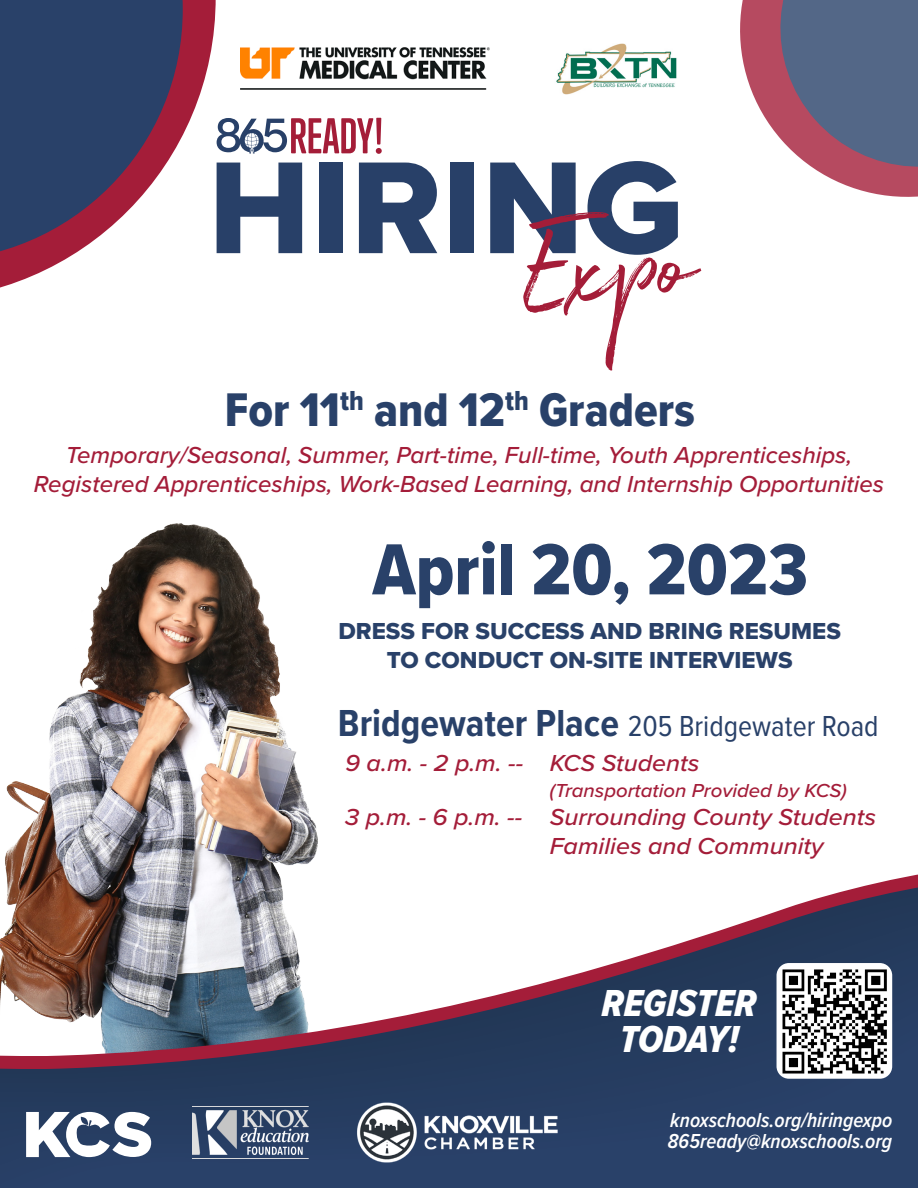
<style>
.page{position:relative;width:918px;height:1188px;background:#fff}
.page>*{position:absolute;margin:0;border:0;box-sizing:border-box;transform-origin:0 0}
.t1{font:75px "Proxima Nova Cond Extrabld";color:#294169}
.t2{font:48.9px "Proxima Nova Cond Extrabld";color:#294169}
.t3{font:39px/36.5px "Proxima Nova Cond Extrabld It";color:#fff;text-align:center}
.t4{font:30px "Proxima Nova Cond";color:#294169}
.t5{font:italic 500 24px/28.8px "Proxima Nova";color:#a41d39;text-align:center}
.t6{font:italic 500 24px/28.8px "Proxima Nova";color:#a41d39;scale:1.04 1}
.t7{font:24px/28.8px "Proxima Nova Extrabld";color:#294169;text-align:center}
.t8{font:italic 600 21px/21px "Proxima Nova Cond";color:#fff}
.t9{font:italic 500 19.5px "Proxima Nova";color:#a41d39;scale:1.04 1}
.s1{font-weight:700;font-size:39px}
</style>
<div class="page">
<img style="left:5px;top:524px;width:313px;height:344px">
<svg style="left:5px;top:868px;width:913px;height:13px"></svg>
<svg style="left:7px;top:887px;width:911px;height:7px"></svg>
<svg style="left:7px;top:894px;width:911px;height:6px"></svg>
<svg style="left:6px;top:900px;width:912px;height:7px"></svg>
<svg style="left:14px;top:907px;width:904px;height:6px"></svg>
<svg style="left:12px;top:913px;width:906px;height:6px"></svg>
<svg style="left:11px;top:919px;width:907px;height:7px"></svg>
<svg style="left:0;top:932px;width:918px;height:7px"></svg>
<svg style="left:0;top:939px;width:918px;height:6px"></svg>
<svg style="left:0;top:945px;width:918px;height:7px"></svg>
<svg style="left:2px;top:952px;width:916px;height:6px"></svg>
<svg style="left:0;top:958px;width:918px;height:6px"></svg>
<svg style="left:0;top:964px;width:918px;height:7px"></svg>
<svg style="left:0;top:971px;width:918px;height:6px"></svg>
<svg style="left:0;top:977px;width:918px;height:7px"></svg>
<svg style="left:0;top:984px;width:918px;height:6px"></svg>
<svg style="left:0;top:990px;width:918px;height:7px"></svg>
<svg style="left:0;top:997px;width:918px;height:6px"></svg>
<svg style="left:0;top:1003px;width:918px;height:6px"></svg>
<svg style="left:0;top:1009px;width:918px;height:179px;background:#3a4869"></svg>
<svg style="left:0;top:0;width:216px;height:288px"></svg>
<svg style="left:0;top:0;width:183px;height:261px;background:#575374"></svg>
<svg style="left:217px;top:163px;width:85px;height:90px"></svg>
<div style="left:319px;top:163px;width:23px;height:90px;background:#284068"></div>
<svg style="left:359px;top:163px;width:78px;height:90px"></svg>
<div style="left:450px;top:163px;width:24px;height:90px;background:#284068"></div>
<svg style="left:217px;top:118px;width:165px;height:36px"></svg>
<svg style="left:490px;top:161px;width:211px;height:210px"></svg>
<img style="left:241px;top:48px;width:249px;height:42px">
<img style="left:556px;top:44px;width:121px;height:50px">
<svg style="left:740px;top:0;width:178px;height:197px"></svg>
<img style="left:192px;top:1107px;width:117px;height:51px">
<svg style="left:26px;top:1112px;width:125px;height:45px"></svg>
<img style="left:345px;top:1090px;width:225px;height:84px">
<img style="left:762px;top:927px;width:145px;height:188px">
<p class="t2" style="left:225px;top:374px;width:471px">For 11<sup>th</sup> and 12<sup>th</sup> Graders</p>
<p class="t5" style="left:34px;top:440px;width:852px">Temporary/Seasonal, Summer, Part-time, Full-time, Youth Apprenticeships,<br>Registered Apprenticeships, Work-Based Learning, and Internship Opportunities</p>
<p class="t1" style="left:373px;top:514px;width:437px">April 20, 2023</p>
<p class="t7" style="left:339px;top:616px;width:504px">DRESS FOR SUCCESS AND BRING RESUMES<br>TO CONDUCT ON-SITE INTERVIEWS</p>
<p class="t4" style="left:338px;top:704px;width:542px"><span class="s1">Bridgewater Place</span> 205 Bridgewater Road</p>
<p class="t6" style="left:345px;top:748px;width:342px">9 a.m. - 2 p.m. -- KCS Students</p>
<p class="t9" style="left:550px;top:776px;width:289px">(Transportation Provided by KCS)</p>
<p class="t6" style="left:550px;top:802px;width:315px;text-indent:-204px">3 p.m. - 6 p.m. -- Surrounding County Students<br>Families and Community</p>
<p class="t3" style="left:602px;top:984px;width:156px">REGISTER<br>TODAY!</p>
<p class="t8" style="left:668px;top:1109px;width:226px">knoxschools.org/hiringexpo<br>865ready@knoxschools.org</p>
</div>
